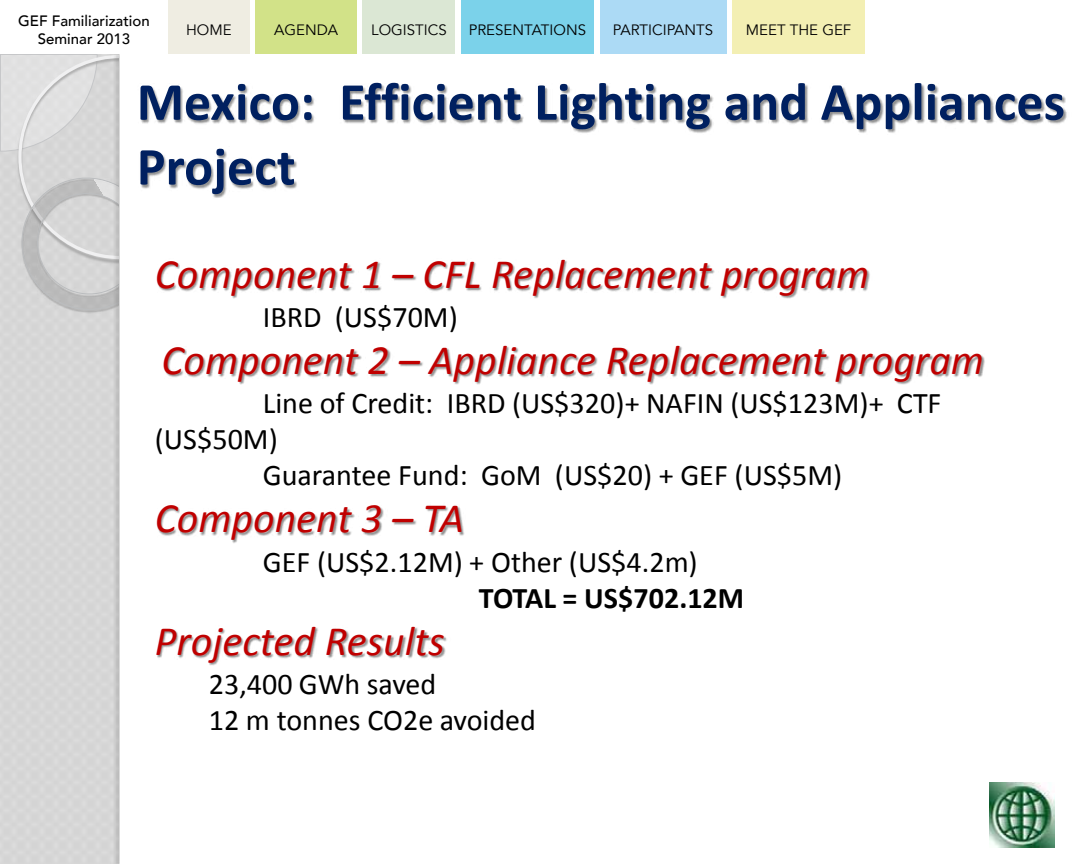
<style>
.page{position:relative;width:1080px;height:864px;background:#fff}
.page>*{position:absolute;margin:0;border:0;box-sizing:border-box;transform-origin:0 0}
.t1{font:700 54px/64.8px "Calibri";color:#002060}
.t2{font:italic 42px "Calibri";color:#c00000}
.t3{font:30px/36px "Calibri";color:#000}
.t4{font:700 30px "Calibri";color:#000}
.t5{font:15px "Avenir";color:#000}
.t6{font:500 15px/18px "Avenir";color:#000;text-align:center}
</style>
<div class="page">
<div style="left:168px;top:0;width:82px;height:54px;background:#efede2"></div>
<div style="left:600px;top:0;width:126px;height:54px;background:#acdaf5"></div>
<div style="left:363px;top:0;width:92px;height:54px;background:#dbe7d4"></div>
<div style="left:732px;top:0;width:133px;height:54px;background:#f3efb3"></div>
<div style="left:256px;top:0;width:101px;height:54px;background:#d2e288"></div>
<div style="left:461px;top:0;width:133px;height:54px;background:#7bd2ea"></div>
<div style="left:0;top:54px;width:1080px;height:810px;background:#d7d7d7"></div>
<svg style="left:0;top:54px;width:98px;height:98px"></svg>
<img style="left:15px;top:55px;width:89px;height:115px">
<svg style="left:18px;top:170px;width:93px;height:143px"></svg>
<div style="left:120px;top:54px;width:960px;height:810px;background:#fff"></div>
<img style="left:111px;top:236px;width:8px;height:628px">
<img style="left:104px;top:54px;width:963px;height:79px">
<img style="left:104px;top:117px;width:158px;height:119px">
<img style="left:262px;top:117px;width:83px;height:72px">
<img style="left:129px;top:235px;width:237px;height:64px">
<img style="left:366px;top:262px;width:16px;height:30px">
<img style="left:397px;top:260px;width:446px;height:39px">
<img style="left:843px;top:269px;width:27px;height:22px">
<img style="left:164px;top:348px;width:209px;height:37px">
<img style="left:373px;top:348px;width:18px;height:29px">
<img style="left:403px;top:346px;width:555px;height:39px">
<img style="left:958px;top:355px;width:27px;height:22px">
<img style="left:157px;top:506px;width:209px;height:37px">
<img style="left:366px;top:506px;width:18px;height:30px">
<img style="left:397px;top:506px;width:41px;height:30px">
<img style="left:438px;top:506px;width:26px;height:30px">
<img style="left:157px;top:627px;width:262px;height:39px">
<img style="left:419px;top:631px;width:28px;height:28px">
<img style="left:990px;top:783px;width:65px;height:65px">
<p class="t6" style="left:18px;top:10px;width:133px">GEF Familiarization<br>Seminar 2013</p>
<p class="t5" style="left:186px;top:20px;width:47px">HOME</p>
<p class="t5" style="left:274px;top:20px;width:65px">AGENDA</p>
<p class="t5" style="left:371px;top:20px;width:77px">LOGISTICS</p>
<p class="t5" style="left:469px;top:20px;width:119px">PRESENTATIONS</p>
<p class="t5" style="left:613px;top:20px;width:102px">PARTICIPANTS</p>
<p class="t5" style="left:746px;top:20px;width:107px">MEET THE GEF</p>
<h1 class="t1" style="left:137px;top:69px;width:930px">Mexico: Efficient Lighting and Appliances<br>Project</h1>
<h2 class="t2" style="left:155px;top:245px;width:716px">Component 1 – CFL Replacement program</h2>
<p class="t3" style="left:263px;top:299px;width:197px">IBRD (US$70M)</p>
<h2 class="t2" style="left:161px;top:331px;width:824px">Component 2 – Appliance Replacement program</h2>
<p class="t3" style="left:263px;top:385px;width:680px">Line of Credit: IBRD (US$320)+ NAFIN (US$123M)+ CTF</p>
<p class="t3" style="left:155px;top:421px;width:125px">(US$50M)</p>
<p class="t3" style="left:263px;top:457px;width:581px">Guarantee Fund: GoM (US$20) + GEF (US$5M)</p>
<h2 class="t2" style="left:155px;top:490px;width:311px">Component 3 – TA</h2>
<p class="t3" style="left:263px;top:544px;width:436px">GEF (US$2.12M) + Other (US$4.2m)</p>
<p class="t4" style="left:479px;top:579px;width:267px">TOTAL = US$702.12M</p>
<h2 class="t2" style="left:155px;top:612px;width:291px">Projected Results</h2>
<p class="t3" style="left:209px;top:666px;width:329px">23,400 GWh saved<br>12 m tonnes CO2e avoided</p>
</div>
